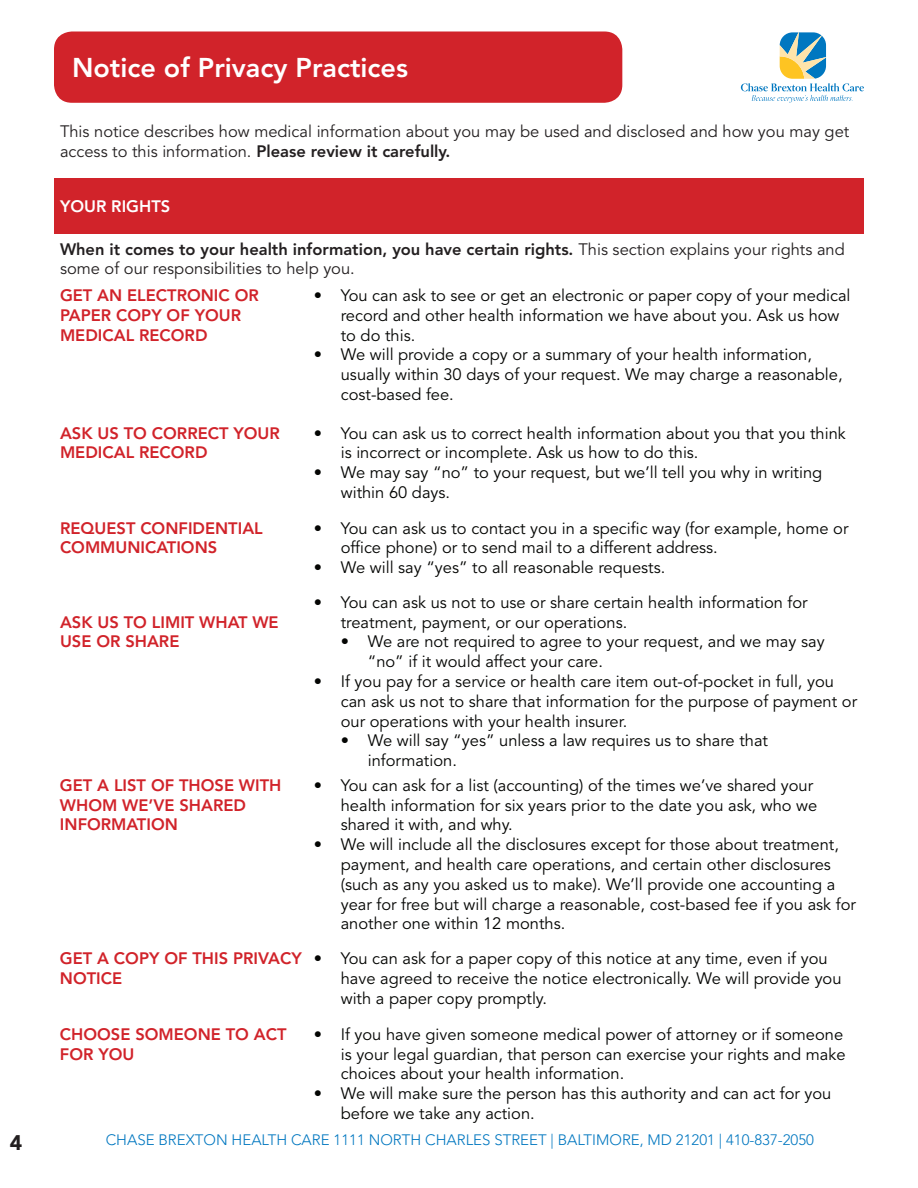
<style>
.page{position:relative;width:918px;height:1188px;background:#fff}
.page>*{position:absolute;margin:0;border:0;box-sizing:border-box;transform-origin:0 0}
.t1{font:800 27px "Avenir LT Std";color:#fff}
.t2{font:900 21px "Avenir LT Std";color:#231f20}
.t3{font:16.5px/19.8px "Avenir LT Std";color:#040503}
.t4{font:16.5px/19.8px "Avenir LT Std";color:#231f20}
.t5{font:800 16.5px/19.8px "Avenir LT Std";color:#d1232a}
.t6{font:800 16.5px "Avenir LT Std";color:#fff}
.t7{font:300 15px "Avenir LT Std";color:#0077c0}
.s1{font-weight:800}
</style>
<div class="page">
<div style="left:54px;top:32px;width:568px;height:71px;background:#d1232a;border-radius:18px"></div>
<svg style="left:741px;top:32px;width:123px;height:71px"></svg>
<div style="left:54px;top:178px;width:810px;height:56px;background:#d1232a"></div>
<p class="t2" style="left:10px;top:1130px;width:14px">4</p>
<h1 class="t1" style="left:72px;top:52px;width:338px">NOTICE OF PRIVACY PRACTICES</h1>
<p class="t4" style="left:60px;top:122px;width:791px">This notice describes how medical information about you may be used and disclosed and how you may get access to this information. <span class="s1">PLEASE REVIEW IT CAREFULLY.</span></p>
<p class="t6" style="left:60px;top:197px;width:112px">YOUR RIGHTS</p>
<p class="t4" style="left:60px;top:240px;width:786px"><span class="s1">WHEN IT COMES TO YOUR HEALTH INFORMATION, YOU HAVE CERTAIN RIGHTS.</span> This section explains your rights and some of our responsibilities to help you.</p>
<p class="t5" style="left:60px;top:285px;width:119px">GET AN ELECTRONI</p>
<p class="t5" style="left:219px;top:285px;width:29px">C OR</p>
<p class="t5" style="left:60px;top:305px;width:80px">PAPER COPY</p>
<p class="t3" style="left:341px;top:286px;width:511px;text-indent:-27px">• You can ask to see or get an electronic or paper copy of your medical record and other health information we have about you. Ask us how to do this.</p>
<p class="t3" style="left:341px;top:345px;width:503px;text-indent:-27px">• We will provide a copy or a summary of your health information, usually within 30 days of your request. We may charge a reasonable, cost-based fee.</p>
<p class="t5" style="left:60px;top:305px;width:149px;text-align:right">OF YOUR<br>MEDICAL RECORD</p>
<p class="t5" style="left:60px;top:423px;width:187px;text-indent:138px">ECT YOUR<br>MEDICAL RECORD</p>
<p class="t3" style="left:341px;top:423px;width:507px;text-indent:-27px">• You can ask us to correct health information about you that you think is incorrect or incomplete. Ask us how to do this.</p>
<p class="t3" style="left:341px;top:463px;width:483px;text-indent:-27px">• We may say “no” to your request, but we’ll tell you why in writing within 60 days.</p>
<p class="t5" style="left:60px;top:518px;width:204px">REQUEST CON FIDENTIAL<br>COMMUNICATIONS</p>
<p class="t3" style="left:341px;top:519px;width:509px;text-indent:-27px">• You can ask us to contact you in a specific way (for example, home or office phone) or to send mail to a different address.</p>
<p class="t3" style="left:314px;top:558px;width:353px">• We will say “yes” to all reasonable requests.</p>
<p class="t5" style="left:60px;top:612px;width:220px">ASK US TO LIMIT WHAT WE<br>USE OR SHARE</p>
<p class="t5" style="left:60px;top:423px;width:116px">ASK US TO CORR</p>
<p class="t3" style="left:341px;top:593px;width:468px;text-indent:-27px">• You can ask us not to use or share certain health information for treatment, payment, or our operations.</p>
<p class="t3" style="left:368px;top:632px;width:458px;text-indent:-27px">• We are not required to agree to your request, and we may say “no” if it would affect your care.</p>
<p class="t3" style="left:341px;top:672px;width:518px;text-indent:-27px">• If you pay for a service or health care item out-of-pocket in full, you can ask us not to share that information for the purpose of payment or our operations with your health insurer.</p>
<p class="t3" style="left:368px;top:731px;width:402px;text-indent:-27px">• We will say “yes” unless a law requires us to share that information.</p>
<p class="t5" style="left:60px;top:775px;width:72px">GET A LIST</p>
<p class="t5" style="left:151px;top:775px;width:41px">OF THOS</p>
<p class="t5" style="left:224px;top:775px;width:27px">E WITH</p>
<p class="t5" style="left:60px;top:795px;width:15px">WHO</p>
<p class="t5" style="left:60px;top:795px;width:188px;text-indent:42px">M WE’VE SHARED<br>IN FORMATION</p>
<p class="t5" style="left:60px;top:949px;width:78px">GET A COPY</p>
<p class="t5" style="left:164px;top:949px;width:38px">OF THIS</p>
<p class="t5" style="left:233px;top:949px;width:68px">PRI VACY</p>
<p class="t5" style="left:60px;top:968px;width:11px">NOTI</p>
<p class="t5" style="left:101px;top:968px;width:23px">CE</p>
<p class="t3" style="left:341px;top:776px;width:478px;text-indent:-27px">• You can ask for a list (accounting) of the times we’ve shared your health information for six years prior to the date you ask, who we shared it with, and why.</p>
<p class="t3" style="left:341px;top:835px;width:517px;text-indent:-27px">• We will include all the disclosures except for those about treatment, payment, and health care operations, and certain other disclosures (such as any you asked us to make). We’ll provide one accounting a year for free but will charge a reasonable, cost-based fee if you ask for another one within 12 months.</p>
<p class="t3" style="left:341px;top:949px;width:502px;text-indent:-27px">• You can ask for a paper copy of this notice at any time, even if you have agreed to receive the notice electronically. We will provide you with a paper copy promptly.</p>
<p class="t3" style="left:341px;top:1025px;width:506px;text-indent:-27px">• If you have given someone medical power of attorney or if someone is your legal guardian, that person can exercise your rights and make choices about your health information.</p>
<p class="t3" style="left:341px;top:1084px;width:492px;text-indent:-27px">• We will make sure the person has this authority and can act for you before we take any action.</p>
<p class="t7" style="left:106px;top:1131px;width:710px">CHASE BREXTON HEALTH CARE 1111 NORTH CHARLES STREET | BALTIMORE, MD 21201 | 410-837-2050</p>
<p class="t5" style="left:60px;top:1024px;width:25px">CHOOS</p>
<p class="t5" style="left:120px;top:1024px;width:165px">E SOMEON E TO ACT</p>
<p class="t5" style="left:60px;top:1044px;width:52px">FOR YOU</p>
</div>
